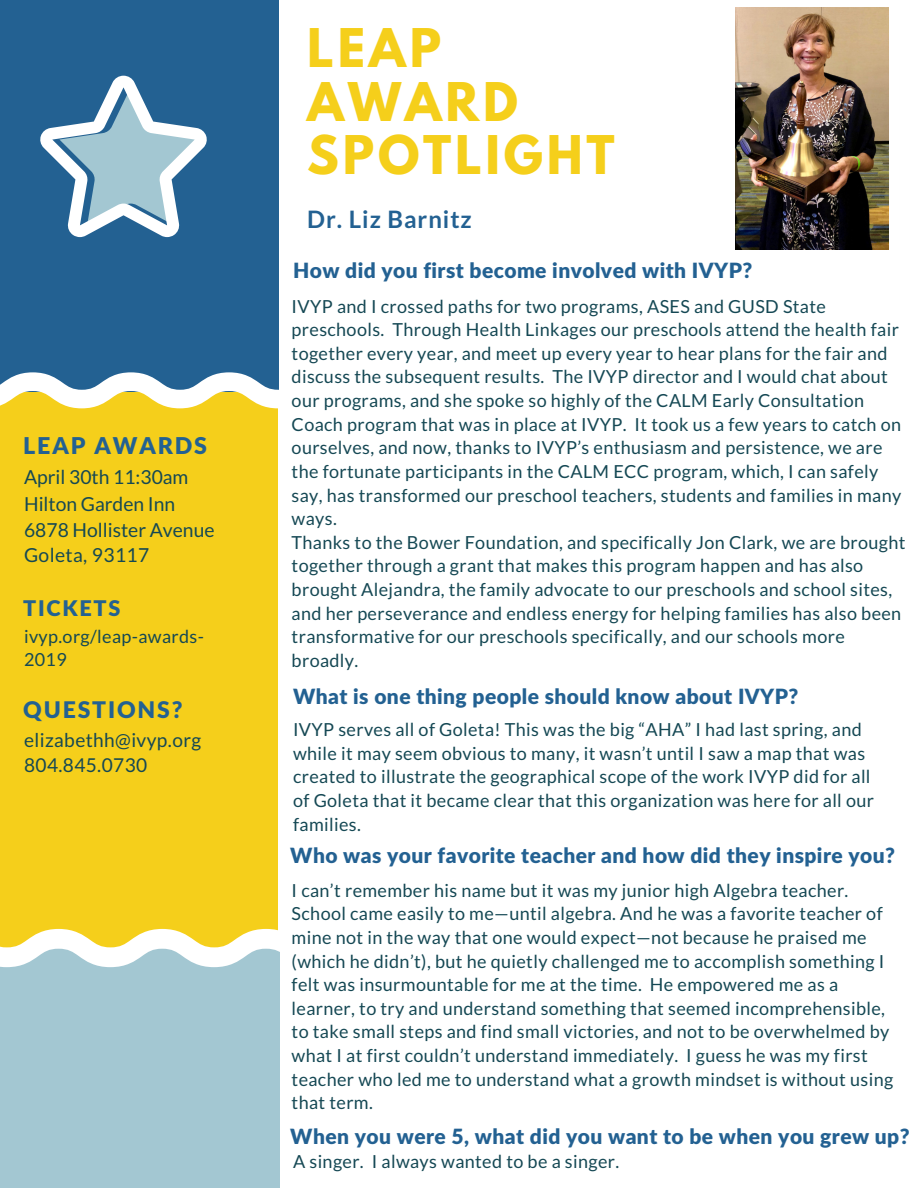
<style>
.page{position:relative;width:918px;height:1188px;background:#fff}
.page>*{position:absolute;margin:0;border:0;box-sizing:border-box;transform-origin:0 0}
.t1{font:700 47.25px/53.4px "League Spartan";letter-spacing:.08em;color:#f5cf1b}
.t2{font:700 24px "Lato";letter-spacing:.04em;color:#236192}
.t3{font:900 23.25px "Lato Latin";letter-spacing:.08em;color:#236192}
.t4{font:900 22.95px "Lato Latin";letter-spacing:.08em;color:#236192}
.t5{font:900 21.6px "Lato Latin";letter-spacing:.08em;color:#236192}
.t6{font:900 21px "Lato Latin";letter-spacing:.02em;color:#236192}
.t7{font:19.35px/25.8px "Lato";color:#154854}
.t8{font:19.05px/24.9px "Lato";letter-spacing:.02em;color:#154854}
.t9{font:18px/23.7px "Lato";letter-spacing:.02em;color:#154854}
</style>
<div class="page">
<div style="left:0;top:0;width:278px;height:398px;background:#236192"></div>
<div style="left:0;top:392px;width:277px;height:556px;background:#f5cf1b"></div>
<div style="left:0;top:948px;width:279px;height:240px;background:#a3c7d2"></div>
<svg style="left:0;top:372px;width:279px;height:36px"></svg>
<svg style="left:0;top:929px;width:280px;height:38px"></svg>
<svg style="left:40px;top:76px;width:167px;height:161px"></svg>
<img style="left:736px;top:7px;width:153px;height:242px">
<p class="t3" style="left:23px;top:431px;width:185px">LEAP AWARDS</p>
<p class="t7" style="left:24px;top:464px;width:192px">April 30th 11:30am<br>Hilton Garden Inn<br>6878 Hollister Avenue<br>Goleta, 93117</p>
<p class="t5" style="left:23px;top:594px;width:99px">TICKETS</p>
<p class="t9" style="left:24px;top:624px;width:181px">ivyp.org/leap-awards-<br>2019</p>
<p class="t4" style="left:23px;top:696px;width:161px">QUESTIONS?</p>
<p class="t8" style="left:24px;top:727px;width:179px">elizabethh@ivyp.org<br>804.845.0730</p>
<h1 class="t1" style="left:307px;top:27px;width:309px">LEAP<br>AWARD<br>SPOTLIGHT</h1>
<h2 class="t2" style="left:307px;top:204px;width:166px">Dr. Liz Barnitz</h2>
<p class="t6" style="left:293px;top:258px;width:461px">How did you first become involved with IVYP?</p>
<p class="t9" style="left:292px;top:294px;width:615px">IVYP and I crossed paths for two programs, ASES and GUSD State preschools. Through Health Linkages our preschools attend the health fair together every year, and meet up every year to hear plans for the fair and discuss the subsequent results. The IVYP director and I would chat about our programs, and she spoke so highly of the CALM Early Consultation Coach program that was in place at IVYP. It took us a few years to catch on ourselves, and now, thanks to IVYP’s enthusiasm and persistence, we are the fortunate participants in the CALM ECC program, which, I can safely say, has transformed our preschool teachers, students and families in many ways.<br>Thanks to the Bower Foundation, and specifically Jon Clark, we are brought together through a grant that makes this program happen and has also brought Alejandra, the family advocate to our preschools and school sites, and her perseverance and endless energy for helping families has also been transformative for our preschools specifically, and our schools more broadly.</p>
<p class="t6" style="left:293px;top:684px;width:507px">What is one thing people should know about IVYP?</p>
<p class="t9" style="left:293px;top:717px;width:583px">IVYP serves all of Goleta! This was the big “AHA” I had last spring, and while it may seem obvious to many, it wasn’t until I saw a map that was created to illustrate the geographical scope of the work IVYP did for all of Goleta that it became clear that this organization was here for all our families.</p>
<p class="t6" style="left:290px;top:842px;width:606px">Who was your favorite teacher and how did they inspire you?</p>
<p class="t9" style="left:292px;top:878px;width:603px">I can’t remember his name but it was my junior high Algebra teacher.<br>School came easily to me—until algebra. And he was a favorite teacher of mine not in the way that one would expect—not because he praised me (which he didn’t), but he quietly challenged me to accomplish something I felt was insurmountable for me at the time. He empowered me as a learner, to try and understand something that seemed incomprehensible, to take small steps and find small victories, and not to be overwhelmed by what I at first couldn’t understand immediately. I guess he was my first teacher who led me to understand what a growth mindset is without using that term.</p>
<p class="t6" style="left:290px;top:1124px;width:621px">When you were 5, what did you want to be when you grew up?</p>
<p class="t9" style="left:293px;top:1150px;width:328px">A singer. I always wanted to be a singer.</p>
</div>
